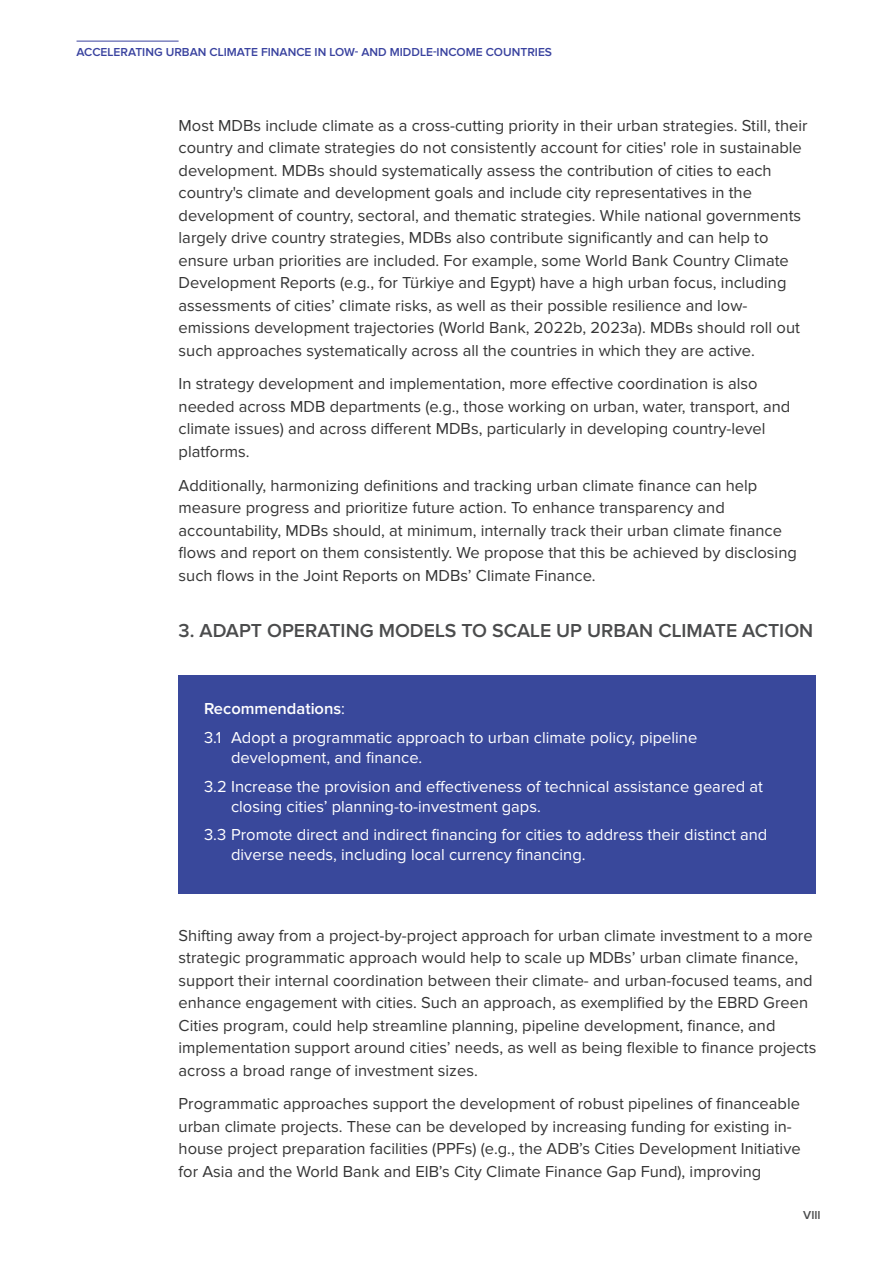
<style>
.page{position:relative;width:893px;height:1263px;background:#fff}
.page>*{position:absolute;margin:0;border:0;box-sizing:border-box;transform-origin:0 0}
.t1{font:600 19.5px "Proxima Nova";color:#4b4c4d}
.Body{font:16.5px/22.5px "Proxima Nova";color:#353535}
.Box_Body{font:16.5px/19.8px "Proxima Nova";color:#fff}
.Box_Body-2{font:600 16.5px "Proxima Nova";color:#fff}
.t2{font:600 12px "Proxima Nova";color:#39429f}
.t3{font:600 12px "Proxima Nova";color:#4b4c4d}
.s1{font-weight:400}
</style>
<div class="page">
<hr style="left:77px;top:41px;width:102px;height:1px;background:#39429f">
<div style="left:179px;top:676px;width:637px;height:218px;background:#39489b"></div>
<p class="t2" style="left:77px;top:47px;width:477px">ACCELERATING URBAN CLIMATE FINANCE IN LOW- AND MIDDLE-INCOME COUNTRIES</p>
<p class="Body" style="left:179px;top:114px;width:631px">Most MDBs include climate as a cross-cutting priority in their urban strategies. Still, their country and climate strategies do not consistently account for cities' role in sustainable development. MDBs should systematically assess the contribution of cities to each country's climate and development goals and include city representatives in the development of country, sectoral, and thematic strategies. While national governments largely drive country strategies, MDBs also contribute significantly and can help to ensure urban priorities are included. For example, some World Bank Country Climate Development Reports (e.g., for Türkiye and Egypt) have a high urban focus, including assessments of cities’ climate risks, as well as their possible resilience and low&shy;emissions development trajectories (World Bank, 2022b, 2023a). MDBs should roll out such approaches systematically across all the countries in which they are active.</p>
<p class="Body" style="left:179px;top:373px;width:613px">In strategy development and implementation, more effective coordination is also needed across MDB departments (e.g., those working on urban, water, transport, and climate issues) and across different MDBs, particularly in developing country-level platforms.</p>
<p class="Body" style="left:179px;top:474px;width:620px">Additionally, harmonizing definitions and tracking urban climate finance can help measure progress and prioritize future action. To enhance transparency and accountability, MDBs should, at minimum, internally track their urban climate finance flows and report on them consistently. We propose that this be achieved by disclosing such flows in the Joint Reports on MDBs’ Climate Finance.</p>
<h4 class="t1" style="left:179px;top:621px;width:636px">3. ADAPT OPERATING MODELS TO SCALE UP URBAN CLIMATE ACTION</h4>
<p class="Box_Body-2" style="left:204px;top:701px;width:142px">Recommendations<span class="s1">:</span></p>
<p class="Box_Body" style="left:231px;top:728px;width:468px;text-indent:-27px">3.1 Adopt a programmatic approach to urban climate policy, pipeline development, and finance.</p>
<p class="Box_Body" style="left:231px;top:777px;width:533px;text-indent:-27px">3.2 Increase the provision and effectiveness of technical assistance geared at closing cities’ planning-to-investment gaps.</p>
<p class="Box_Body" style="left:231px;top:825px;width:538px;text-indent:-27px">3.3 Promote direct and indirect financing for cities to address their distinct and diverse needs, including local currency financing.</p>
<p class="Body" style="left:179px;top:924px;width:639px">Shifting away from a project-by-project approach for urban climate investment to a more strategic programmatic approach would help to scale up MDBs’ urban climate finance, support their internal coordination between their climate- and urban-focused teams, and enhance engagement with cities. Such an approach, as exemplified by the EBRD Green Cities program, could help streamline planning, pipeline development, finance, and implementation support around cities’ needs, as well as being flexible to finance projects across a broad range of investment sizes.</p>
<p class="Body" style="left:179px;top:1093px;width:624px">Programmatic approaches support the development of robust pipelines of financeable urban climate projects. These can be developed by increasing funding for existing in&shy;house project preparation facilities (PPFs) (e.g., the ADB’s Cities Development Initiative for Asia and the World Bank and EIB’s City Climate Finance Gap Fund), improving</p>
<p class="t3" style="left:803px;top:1209px;width:6px">viii</p>
</div>
